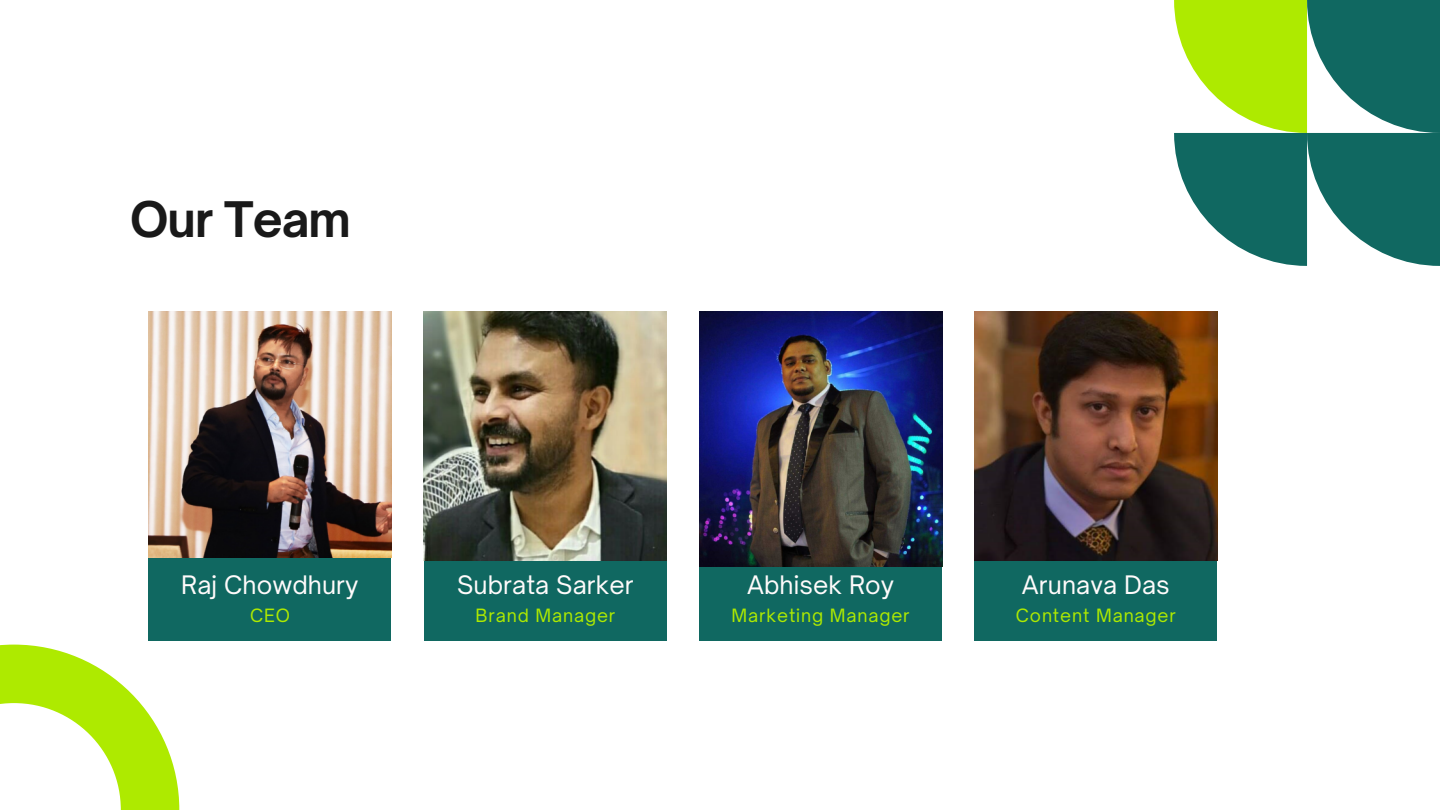
<style>
.page{position:relative;width:1440px;height:810px;background:#fff}
.page>*{position:absolute;margin:0;border:0;box-sizing:border-box;transform-origin:0 0}
.t1{font:700 46.9px "Open Sauce One";letter-spacing:-.02em;color:#191919}
.t2{font:24.4px "Open Sauce One";letter-spacing:.005em;color:#fffbfb}
.t3{font:17.5px "Open Sauce One";letter-spacing:.05em;color:#aeea00}
</style>
<div class="page">
<div style="left:148px;top:558px;width:243px;height:83px;background:#106861"></div>
<div style="left:424px;top:558px;width:243px;height:83px;background:#106861"></div>
<div style="left:699px;top:558px;width:243px;height:83px;background:#106861"></div>
<div style="left:974px;top:558px;width:243px;height:83px;background:#106861"></div>
<svg style="left:1174px;top:0;width:266px;height:266px"></svg>
<svg style="left:0;top:645px;width:179px;height:165px"></svg>
<img style="left:148px;top:312px;width:243px;height:245px">
<img style="left:424px;top:312px;width:243px;height:249px">
<img style="left:699px;top:312px;width:243px;height:255px">
<img style="left:974px;top:312px;width:243px;height:248px">
<p class="t1" style="left:130px;top:190px;width:222px">Our Team</p>
<h1 class="t2" style="left:181px;top:569px;width:179px">Raj Chowdhury</h1>
<p class="t3" style="left:250px;top:605px;width:41px">CEO</p>
<p class="t2" style="left:457px;top:569px;width:178px">Subrata Sarker</p>
<h2 class="t3" style="left:476px;top:605px;width:141px">Brand Manager</h2>
<h3 class="t2" style="left:747px;top:569px;width:149px">Abhisek Roy</h3>
<p class="t3" style="left:732px;top:605px;width:180px">Marketing Manager</p>
<p class="t2" style="left:1022px;top:569px;width:149px">Arunava Das</p>
<h2 class="t3" style="left:1016px;top:605px;width:161px">Content Manager</h2>
</div>
